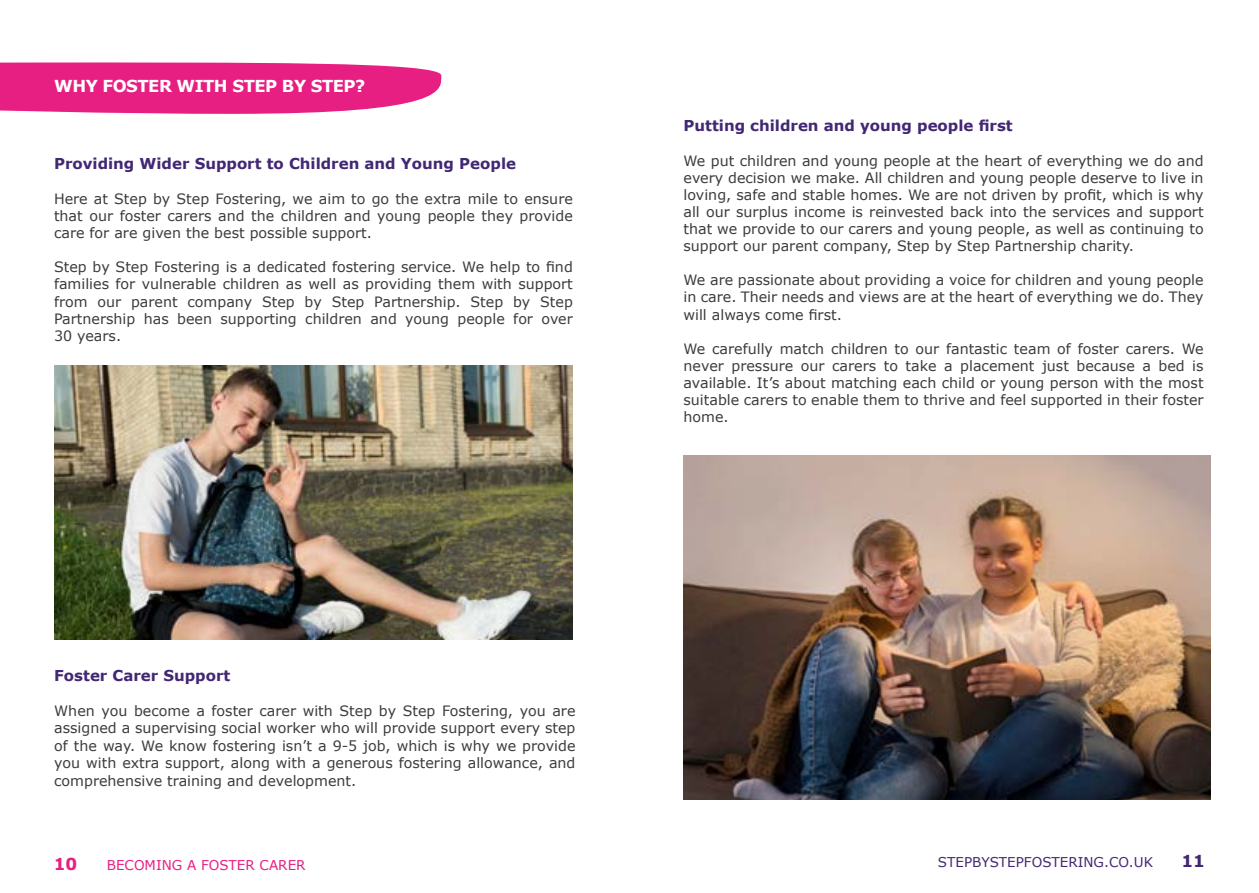
<style>
.page{position:relative;width:1259px;height:893px;background:#fff}
.page>*{position:absolute;margin:0;border:0;box-sizing:border-box;transform-origin:0 0}
.t1{font:700 16.5px "Verdana";letter-spacing:-.03em;color:#fff}
.t2{font:700 16.5px "Verdana";color:#e71f82}
.t3{font:700 16.5px "Verdana";color:#412773}
.t4{font:700 15px "Verdana";color:#422774}
.t5{font:14.25px/17.1px "Verdana";color:#3c3c3b;text-align:justify}
.t6{font:13.5px "Verdana";color:#422774}
.t7{font:13.5px "Verdana";color:#e71f82}
</style>
<div class="page">
<svg style="left:0;top:62px;width:442px;height:52px;background:#e9358e"></svg>
<img style="left:54px;top:366px;width:519px;height:274px">
<img style="left:683px;top:455px;width:527px;height:344px">
<p class="t1" style="left:54px;top:74px;width:313px">WHY FOSTER WITH STEP BY STEP?</p>
<p class="t4" style="left:54px;top:153px;width:463px">Providing Wider Support to Children and Young People</p>
<p class="t5" style="left:54px;top:190px;width:520px">Here at Step by Step Fostering, we aim to go the extra mile to ensure that our foster carers and the children and young people they provide care for are given the best possible support.</p>
<p class="t5" style="left:54px;top:258px;width:520px">Step by Step Fostering is a dedicated fostering service. We help to find families for vulnerable children as well as providing them with support from our parent company Step by Step Partnership. Step by Step Partnership has been supporting children and young people for over 30 years.</p>
<p class="t4" style="left:54px;top:665px;width:178px">Foster Carer Support</p>
<p class="t5" style="left:54px;top:702px;width:523px">When you become a foster carer with Step by Step Fostering, you are assigned a supervising social worker who will provide support every step of the way. We know fostering isn’t a 9-5 job, which is why we provide you with extra support, along with a generous fostering allowance, and comprehensive training and development.</p>
<p class="t4" style="left:683px;top:114px;width:331px">Putting children and young people first</p>
<p class="t5" style="left:683px;top:152px;width:521px">We put children and young people at the heart of everything we do and every decision we make. All children and young people deserve to live in loving, safe and stable homes. We are not driven by profit, which is why all our surplus income is reinvested back into the services and support that we provide to our carers and young people, as well as continuing to support our parent company, Step by Step Partnership charity.</p>
<p class="t5" style="left:683px;top:271px;width:521px">We are passionate about providing a voice for children and young people in care. Their needs and views are at the heart of everything we do. They will always come first.</p>
<p class="t5" style="left:683px;top:340px;width:521px">We carefully match children to our fantastic team of foster carers. We never pressure our carers to take a placement just because a bed is available. It’s about matching each child or young person with the most suitable carers to enable them to thrive and feel supported in their foster home.</p>
<p class="t2" style="left:54px;top:852px;width:25px">10</p>
<p class="t7" style="left:107px;top:855px;width:200px">BECOMING A FOSTER CARER</p>
<p class="t6" style="left:938px;top:853px;width:217px">STEPBYSTEPFOSTERING.CO.UK</p>
<p class="t3" style="left:1181px;top:850px;width:25px">11</p>
</div>
